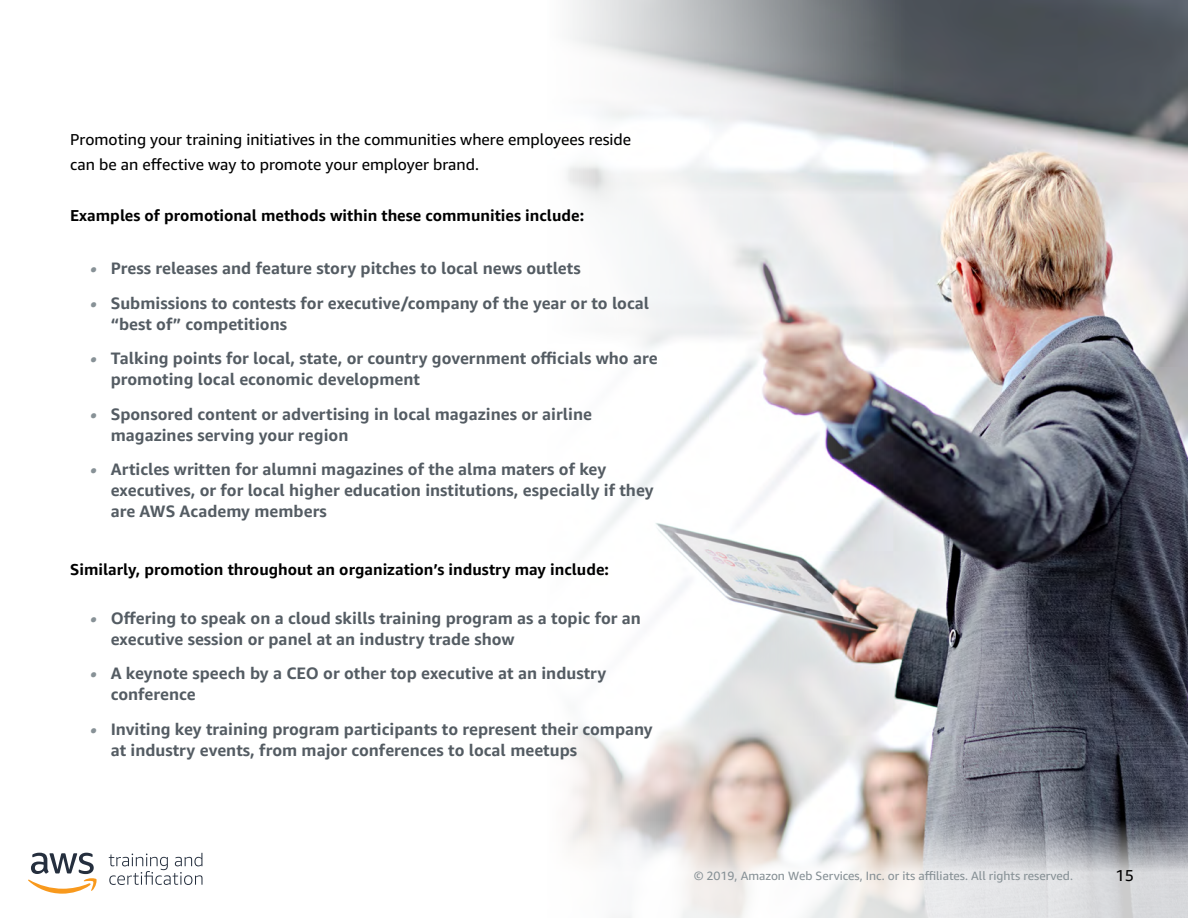
<style>
.page{position:relative;width:1188px;height:918px;background:#fff}
.page>*{position:absolute;margin:0;border:0;box-sizing:border-box;transform-origin:0 0}
.t1{font:700 16.5px/21px "Amazon Ember";color:#545c63}
.t2{font:700 15.75px "Amazon Ember";color:#000}
.t3{font:15.75px/25.5px "Amazon Ember";color:#000}
.t4{font:12px "Amazon Ember";color:#879196}
.s1{font-style:italic;color:#879196}
</style>
<div class="page">
<img style="left:566px;top:0;width:622px;height:818px">
<svg style="left:568px;top:818px;width:620px;height:100px"></svg>
<svg style="left:28px;top:853px;width:69px;height:41px"></svg>
<svg style="left:109px;top:853px;width:93px;height:32px"></svg>
<p class="t3" style="left:70px;top:126px;width:563px">Promoting your training initiatives in the communities where employees reside can be an effective way to promote your employer brand.</p>
<p class="t2" style="left:70px;top:206px;width:515px">Examples of promotional methods within these communities include:</p>
<p class="t1" style="left:90px;top:258px;width:492px"><span class="s1">•</span> Press releases and feature story pitches to local news outlets</p>
<p class="t1" style="left:111px;top:293px;width:540px;text-indent:-20px"><span class="s1">•</span> Submissions to contests for executive/company of the year or to local “best of” competitions</p>
<p class="t1" style="left:111px;top:348px;width:549px;text-indent:-20px"><span class="s1">•</span> Talking points for local, state, or country government officials who are promoting local economic development</p>
<p class="t1" style="left:111px;top:404px;width:483px;text-indent:-20px"><span class="s1">•</span> Sponsored content or advertising in local magazines or airline magazines serving your region</p>
<p class="t1" style="left:111px;top:459px;width:545px;text-indent:-20px"><span class="s1">•</span> Articles written for alumni magazines of the alma maters of key executives, or for local higher education institutions, especially if they are AWS Academy members</p>
<p class="t2" style="left:70px;top:560px;width:540px">Similarly, promotion throughout an organization’s industry may include:</p>
<p class="t1" style="left:111px;top:608px;width:532px;text-indent:-20px"><span class="s1">•</span> Offering to speak on a cloud skills training program as a topic for an executive session or panel at an industry trade show</p>
<p class="t1" style="left:111px;top:663px;width:497px;text-indent:-20px"><span class="s1">•</span> A keynote speech by a CEO or other top executive at an industry conference</p>
<p class="t1" style="left:111px;top:719px;width:544px;text-indent:-20px"><span class="s1">•</span> Inviting key training program participants to represent their company at industry events, from major conferences to local meetups</p>
<p class="t4" style="left:694px;top:869px;width:380px">© 2019, Amazon Web Services, Inc. or its affiliates. All rights reserved.</p>
<p class="t3" style="left:1116px;top:862px;width:20px">15</p>
</div>
